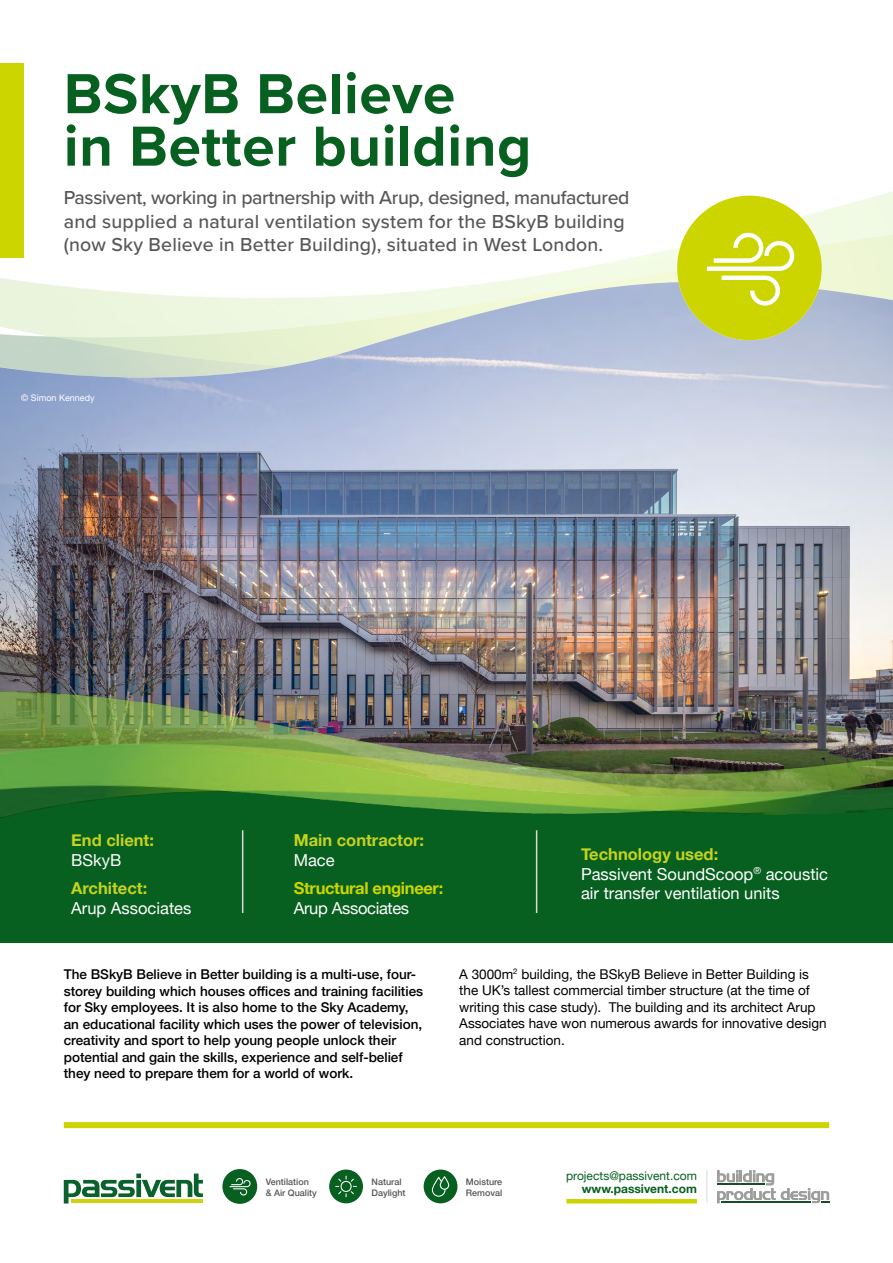
<style>
.page{position:relative;width:893px;height:1263px;background:#fff}
.page>*{position:absolute;margin:0;border:0;box-sizing:border-box;transform-origin:0 0}
.t1{font:700 58.5px/52.5px "Proxima Nova";letter-spacing:.01em;color:#07601f}
.t2{font:500 19.5px/23.4px "Proxima Nova";letter-spacing:.01em;color:#575756}
.t3{font:16.5px/19.8px "Helvetica Neue";color:#fff}
.t4{font:700 16.5px "Helvetica Neue";color:#c5d320}
.t5{font:700 16.5px "Helvetica Neue";letter-spacing:-.02em;color:#cdd500}
.t6{font:16.5px "Helvetica Neue";letter-spacing:-.02em;color:#fff}
.t7{font:500 13.5px/16.5px "Helvetica Neue";color:#000}
.t8{font:13.5px/16.5px "Helvetica Neue";color:#000}
.t9{font:12px "Helvetica Neue";color:#07601f}
.t10{font:700 12px "Helvetica Neue";color:#07601f}
.t11{font:500 9px/10.8px "Helvetica Neue";color:#575756}
.t12{font:9px "Helvetica Neue";color:#fff}
.s1{font-weight:700;color:#c5d320}
</style>
<div class="page">
<svg style="left:222px;top:1169px;width:35px;height:35px"></svg>
<svg style="left:329px;top:1169px;width:34px;height:34px"></svg>
<svg style="left:424px;top:1169px;width:33px;height:34px"></svg>
<div style="left:64px;top:1122px;width:765px;height:6px;background:#cdd500"></div>
<hr style="left:566px;top:1199px;width:131px;height:4px;background:#cdd500">
<svg style="left:64px;top:1173px;width:139px;height:30px"></svg>
<hr style="left:706px;top:1170px;width:1px;height:33px;background:#dadada">
<svg style="left:717px;top:1170px;width:112px;height:33px"></svg>
<hr style="left:721px;top:1201px;width:89px;height:2px;background:#165029">
<hr style="left:717px;top:1183px;width:47px;height:2px;background:#165029">
<img style="left:23px;top:157px;width:870px;height:104px">
<div style="left:0;top:706px;width:893px;height:236px;background:#07601f"></div>
<svg style="left:0;top:261px;width:893px;height:21px"></svg>
<img style="left:0;top:282px;width:893px;height:399px">
<div style="left:0;top:64px;width:23px;height:194px;background:#cdd500"></div>
<svg style="left:677px;top:196px;width:145px;height:144px;background:#d3da44"></svg>
<img style="left:0;top:681px;width:893px;height:137px">
<hr style="left:242px;top:830px;width:1px;height:83px;background:#dadada">
<hr style="left:536px;top:830px;width:1px;height:83px;background:#dadada">
<h1 class="t1" style="left:64px;top:66px;width:469px">BSkyB Believe<br>in Better building</h1>
<h2 class="t2" style="left:64px;top:185px;width:567px">Passivent, working in partnership with Arup, designed, manufactured and supplied a natural ventilation system for the BSkyB building (now Sky Believe in Better Building), situated in West London.</h2>
<p class="t12" style="left:21px;top:391px;width:75px">© Simon Kennedy</p>
<p class="t4" style="left:71px;top:827px;width:84px">End client:</p>
<p class="t3" style="left:71px;top:851px;width:52px">BSkyB</p>
<p class="t4" style="left:71px;top:875px;width:78px">Architect:</p>
<p class="t3" style="left:71px;top:899px;width:122px">Arup Associates</p>
<p class="t4" style="left:294px;top:827px;width:132px">Main contractor:</p>
<p class="t3" style="left:294px;top:851px;width:42px">Mace</p>
<p class="t5" style="left:294px;top:875px;width:151px">Structural engineer:</p>
<p class="t6" style="left:294px;top:896px;width:117px">Arup Associates</p>
<p class="t3" style="left:581px;top:845px;width:248px"><span class="s1">Technology used:<br></span>Passivent SoundScoop<sup>®</sup> acoustic air transfer ventilation units</p>
<p class="t7" style="left:64px;top:965px;width:361px">The BSkyB Believe in Better building is a multi-use, four&shy;storey building which houses offices and training facilities for Sky employees. It is also home to the Sky Academy, an educational facility which uses the power of television, creativity and sport to help young people unlock their potential and gain the skills, experience and self-belief they need to prepare them for a world of work.</p>
<p class="t8" style="left:459px;top:967px;width:369px">A 3000m<sup>2</sup> building, the BSkyB Believe in Better Building is the UK’s tallest commercial timber structure (at the time of writing this case study). The building and its architect Arup Associates have won numerous awards for innovative design and construction.</p>
<p class="t11" style="left:266px;top:1176px;width:53px">Ventilation &amp; Air Quality</p>
<p class="t11" style="left:371px;top:1176px;width:36px">Natural<br>Daylight</p>
<p class="t11" style="left:466px;top:1176px;width:38px">Moisture<br>Removal</p>
<p class="t9" style="left:566px;top:1167px;width:132px">projects@passivent.com</p>
<p class="t10" style="left:582px;top:1180px;width:117px">www.passivent.com</p>
</div>
